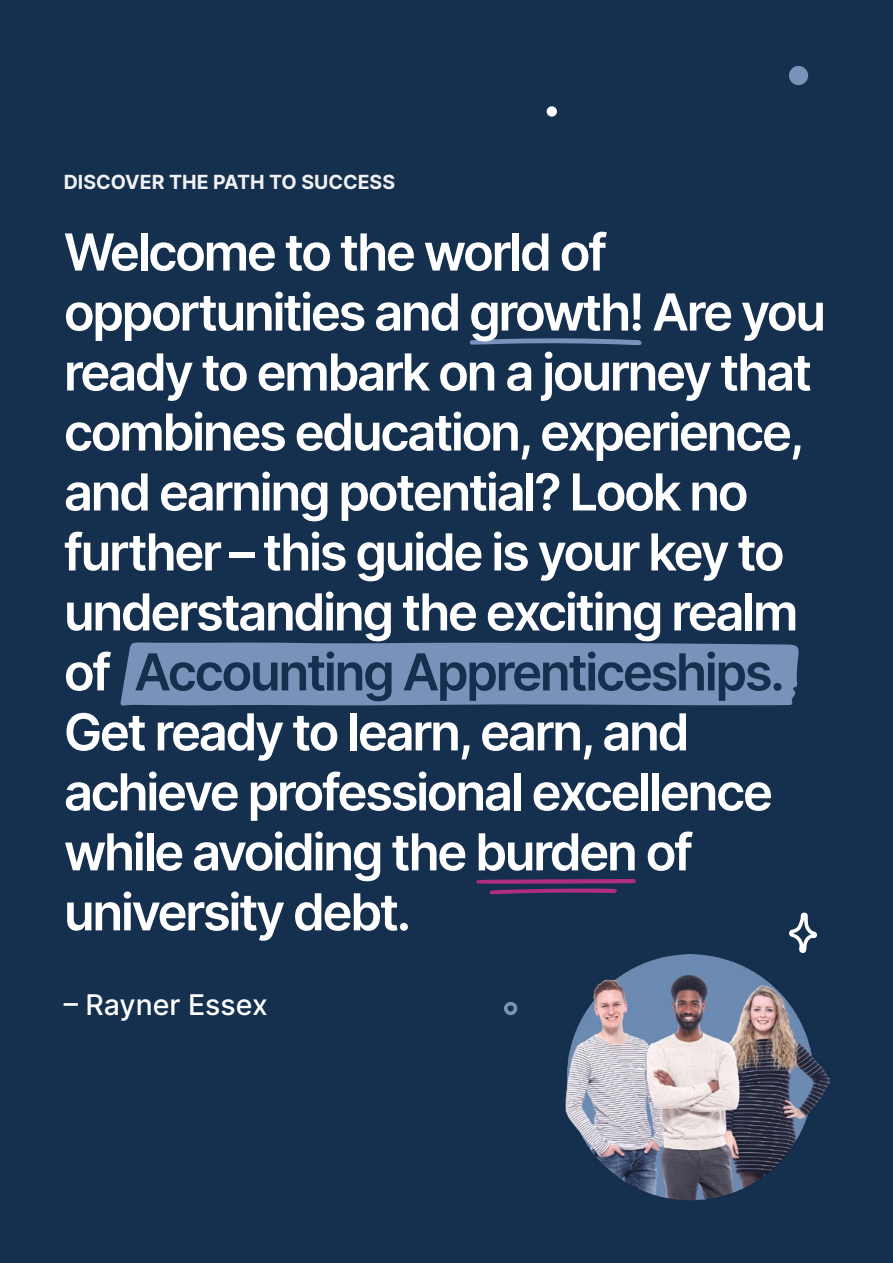
<style>
.page{position:relative;width:893px;height:1263px;background:#15304e}
.page>*{position:absolute;margin:0;border:0;box-sizing:border-box;transform-origin:0 0}
.t1{font:600 51px/60px "Inter";letter-spacing:-.05em;color:#fff}
.t2{font:500 28.5px "Inter";color:#fff}
.t3{font:700 19.5px "Inter";color:#f1f1f4}
.s1{color:#15304e}
</style>
<div class="page">
<div style="left:120px;top:642px;width:679px;height:64px;background:#7a91ba"></div>
<div style="left:789px;top:66px;width:19px;height:19px;background:#7a91ba;border-radius:50%"></div>
<div style="left:547px;top:106px;width:10px;height:11px;background:#fff;border-radius:50%"></div>
<svg style="left:504px;top:1002px;width:13px;height:14px"></svg>
<svg style="left:476px;top:879px;width:160px;height:15px"></svg>
<svg style="left:470px;top:338px;width:172px;height:7px"></svg>
<img style="left:566px;top:954px;width:263px;height:247px">
<svg style="left:789px;top:912px;width:28px;height:41px"></svg>
<p class="t3" style="left:64px;top:168px;width:333px">DISCOVER THE PATH TO SUCCESS</p>
<p class="t1" style="left:64px;top:221px;width:764px">Welcome to the world of opportunities and growth! Are you ready to embark on a journey that combines education, experience, and earning potential? Look no further – this guide is your key to understanding the exciting realm of <span class="s1">Accounting Apprenticeships.<br></span>Get ready to learn, earn, and achieve professional excellence while avoiding the burden of university debt.</p>
<p class="t2" style="left:64px;top:984px;width:206px">– Rayner Essex</p>
</div>
